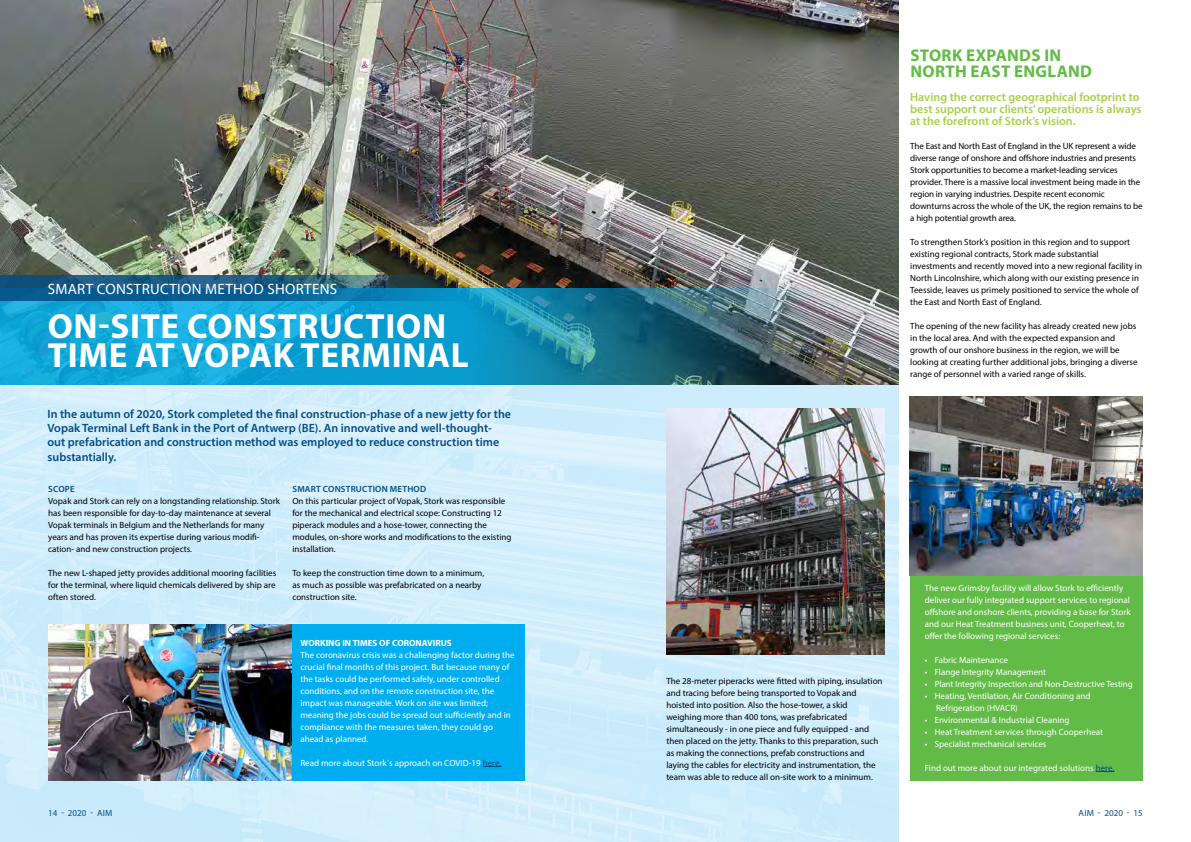
<style>
.page{position:relative;width:1191px;height:842px;background:#fff}
.page>*{position:absolute;margin:0;border:0;box-sizing:border-box;transform-origin:0 0}
.t1{font:700 35px/29px "Myriad Pro";letter-spacing:.02em;color:#fff}
.t2{font:700 17px/16px "Myriad Pro";letter-spacing:.02em;color:#62bb46}
.t3{font:15px "Myriad Pro";letter-spacing:.02em;color:#fff}
.t4{font:600 12px/14.4px "Myriad Pro";color:#054d83}
.t5{font:600 12px/12px "Myriad Pro";color:#a8d04a}
.t6{font:9px/12px "Myriad Pro";color:#000}
.t7{font:9px/12px "Myriad Pro";color:#fff}
.t8{font:600 9px "Myriad Pro";letter-spacing:.02em;color:#054d83}
.t9{font:700 9px "Myriad Pro";color:#fff}
.t10{font:9px "Myriad Pro";color:#054d83}
.s1{color:#054d83}
</style>
<div class="page">
<img style="left:0;top:385px;width:899px;height:457px">
<img style="left:0;top:0;width:899px;height:288px">
<img style="left:48px;top:624px;width:244px;height:157px">
<div style="left:292px;top:624px;width:233px;height:156px;background:#00aeef"></div>
<svg style="left:483px;top:766px;width:18px;height:1px"></svg>
<div style="left:910px;top:575px;width:232px;height:205px;background:#62bb46"></div>
<img style="left:910px;top:396px;width:232px;height:179px">
<svg style="left:1095px;top:771px;width:19px;height:1px"></svg>
<img style="left:666px;top:408px;width:218px;height:247px">
<img style="left:0;top:288px;width:899px;height:97px">
<img style="left:0;top:275px;width:522px;height:25px">
<h3 class="t3" style="left:48px;top:280px;width:291px">SMART CONSTRUCTION METHOD SHORTENS</h3>
<h1 class="t1" style="left:48px;top:310px;width:422px">ON-SITE CONSTRUCTION<br>TIME AT VOPAK TERMINAL</h1>
<p class="t4" style="left:47px;top:406px;width:465px">In the autumn of 2020, Stork completed the final construction-phase of a new jetty for the Vopak Terminal Left Bank in the Port of Antwerp (BE). An innovative and well-thought&shy;out prefabrication and construction method was employed to reduce construction time substantially.</p>
<p class="t8" style="left:48px;top:483px;width:28px">SCOPE</p>
<p class="t6" style="left:48px;top:495px;width:233px">Vopak and Stork can rely on a longstanding relationship. Stork has been responsible for day-to-day maintenance at several Vopak terminals in Belgium and the Netherlands for many years and has proven its expertise during various modifi&shy;cation- and new construction projects.</p>
<p class="t6" style="left:48px;top:567px;width:230px;text-align:justify">The new L-shaped jetty provides additional mooring facilities for the terminal, where liquid chemicals delivered by ship are often stored.</p>
<p class="t8" style="left:292px;top:483px;width:135px">SMART CONSTRUCTION METHOD</p>
<p class="t6" style="left:292px;top:495px;width:221px">On this particular project of Vopak, Stork was responsible for the mechanical and electrical scope: Constructing 12 piperack modules and a hose-tower, connecting the modules, on-shore works and modifications to the existing installation.</p>
<p class="t6" style="left:292px;top:567px;width:193px">To keep the construction time down to a minimum, as much as possible was prefabricated on a nearby construction site.</p>
<p class="t9" style="left:300px;top:637px;width:153px">WORKING IN TIMES OF CORONAVIRUS</p>
<p class="t7" style="left:300px;top:648px;width:216px">The coronavirus crisis was a challenging factor during the crucial final months of this project. But because many of the tasks could be performed safely, under controlled conditions, and on the remote construction site, the impact was manageable. Work on site was limited; meaning the jobs could be spread out sufficiently and in compliance with the measures taken, they could go ahead as planned.</p>
<p class="t7" style="left:300px;top:756px;width:202px">Read more about Stork´s approach on COVID-19 <span class="s1">here.</span></p>
<h2 class="t2" style="left:910px;top:46px;width:183px">STORK EXPANDS IN<br>NORTH EAST ENGLAND</h2>
<h3 class="t5" style="left:910px;top:90px;width:233px">Having the correct geographical footprint to best support our clients’ operations is always at the forefront of Stork’s vision.</h3>
<p class="t6" style="left:910px;top:140px;width:234px">The East and North East of England in the UK represent a wide diverse range of onshore and offshore industries and presents Stork opportunities to become a market-leading services provider. There is a massive local investment being made in the region in varying industries. Despite recent economic downturns across the whole of the UK, the region remains to be a high potential growth area.</p>
<p class="t6" style="left:910px;top:236px;width:233px">To strengthen Stork’s position in this region and to support existing regional contracts, Stork made substantial investments and recently moved into a new regional facility in North Lincolnshire, which along with our existing presence in Teesside, leaves us primely positioned to service the whole of the East and North East of England.</p>
<p class="t6" style="left:910px;top:320px;width:229px">The opening of the new facility has already created new jobs in the local area. And with the expected expansion and growth of our onshore business in the region, we will be looking at creating further additional jobs, bringing a diverse range of personnel with a varied range of skills.</p>
<p class="t6" style="left:666px;top:675px;width:218px">The 28-meter piperacks were fitted with piping, insulation and tracing before being transported to Vopak and hoisted into position. Also the hose-tower, a skid weighing more than 400 tons, was prefabricated simultaneously - in one piece and fully equipped - and then placed on the jetty. Thanks to this preparation, such as making the connections, prefab constructions and laying the cables for electricity and instrumentation, the team was able to reduce all on-site work to a minimum.</p>
<p class="t7" style="left:924px;top:581px;width:207px">The new Grimsby facility will allow Stork to efficiently deliver our fully integrated support services to regional offshore and onshore clients, providing a base for Stork and our Heat Treatment business unit, Cooperheat, to offer the following regional services:</p>
<p class="t7" style="left:924px;top:653px;width:85px">• Fabric Maintenance</p>
<p class="t7" style="left:924px;top:665px;width:123px">• Flange Integrity Management</p>
<p class="t7" style="left:924px;top:677px;width:210px">• Plant Integrity Inspection and Non-Destructive Testing</p>
<p class="t7" style="left:936px;top:689px;width:156px;text-indent:-11px">• Heating, Ventilation, Air Conditioning and<br>Refrigeration (HVACR)</p>
<p class="t7" style="left:924px;top:713px;width:146px">• Environmental &amp; Industrial Cleaning</p>
<p class="t7" style="left:924px;top:725px;width:180px">• Heat Treatment services through Cooperheat</p>
<p class="t7" style="left:924px;top:737px;width:123px">• Specialist mechanical services</p>
<p class="t7" style="left:924px;top:761px;width:191px">Find out more about our integrated solutions <span class="s1">here.</span></p>
<p class="t10" style="left:48px;top:807px;width:66px">14 - 2020 - AIM</p>
<p class="t10" style="left:1078px;top:807px;width:66px">AIM - 2020 - 15</p>
</div>
